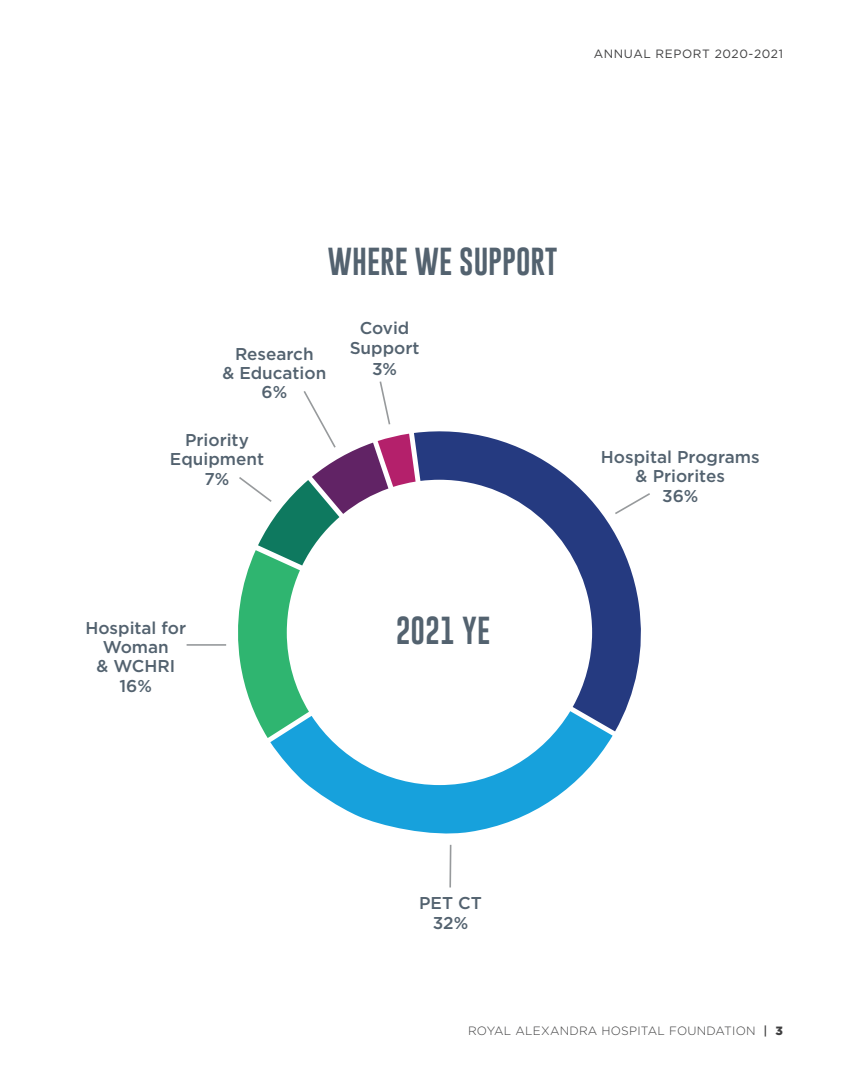
<style>
.page{position:relative;width:864px;height:1080px;background:#fff}
.page>*{position:absolute;margin:0;border:0;box-sizing:border-box;transform-origin:0 0}
.t1{font:28.5px "Gobold";color:#53626f}
.t2{font:500 17.1px/18.8px "Gotham HTF";color:#53626f;text-align:center}
.t3{font:300 12px "Gotham HTF";letter-spacing:.02em;color:#3e3e3f}
.t4{font:12px "Gotham HTF";letter-spacing:.05em;color:#3e3e3f}
.s1{font-weight:500}
.s2{font-weight:900}
</style>
<div class="page">
<hr style="left:187px;top:644px;width:39px;height:2px;background:#979a9c">
<hr style="left:449px;top:845px;width:2px;height:42px;background:#979a9c">
<svg style="left:238px;top:381px;width:176px;height:357px"></svg>
<svg style="left:270px;top:711px;width:343px;height:123px"></svg>
<svg style="left:414px;top:431px;width:232px;height:300px"></svg>
<p class="t4" style="left:594px;top:48px;width:191px">ANNUAL REPORT 2020-2021</p>
<h1 class="t1" style="left:328px;top:243px;width:231px">WHERE WE SUPPORT</h1>
<p class="t2" style="left:222px;top:344px;width:105px;line-height:19.2px">Research<br>&amp; Education<br>6%</p>
<p class="t2" style="left:170px;top:430px;width:96px">Priority<br>Equipment</p>
<p class="t2" style="left:205px;top:469px;width:26px">7%</p>
<p class="t2" style="left:350px;top:317px;width:71px;line-height:20.4px">Covid<br>Support<br>3%</p>
<p class="t2" style="left:85px;top:618px;width:102px">Hospital for<br>Woman<br>&amp; WCHRI</p>
<p class="t2" style="left:120px;top:676px;width:34px">16%</p>
<h1 class="t1" style="left:396px;top:612px;width:96px">2021 YE</h1>
<p class="t2" style="left:601px;top:447px;width:160px">Hospital Programs &amp; Priorites</p>
<p class="t2" style="left:662px;top:486px;width:38px">36%</p>
<p class="t2" style="left:419px;top:892px;width:64px;line-height:20.4px">PET CT<br>32%</p>
<p class="t3" style="left:468px;top:1024px;width:316px">ROYAL ALEXANDRA HOSPITAL FOUNDATION <span class="s1">|</span> <span class="s2">3</span></p>
</div>
